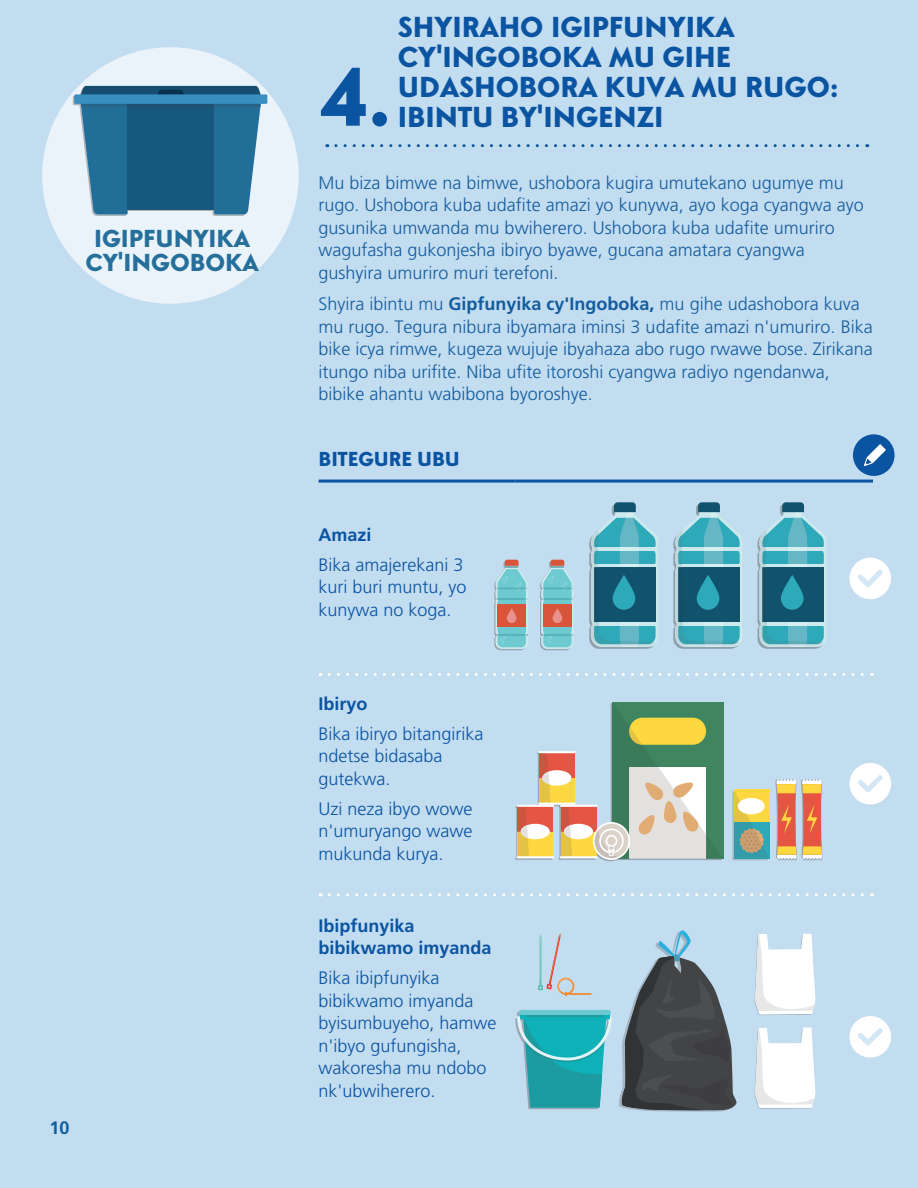
<style>
.page{position:relative;width:918px;height:1188px;background:#c2dcf0}
.page>*{position:absolute;margin:0;border:0;box-sizing:border-box;transform-origin:0 0}
.t1{font:800 85.5px "Simplo";color:#0a54a1}
.t2{font:800 30px/30px "Simplo";color:#0a54a1}
.t3{font:800 25.5px/24px "Simplo";color:#256f9a;text-align:center}
.t4{font:800 21px "Simplo";color:#0a54a1}
.t5{font:300 18px/22.5px "Frutiger LT Pro";color:#145c9d}
.t6{font:300 18px/22.5px "Frutiger LT Pro";color:#0a54a1}
.t7{font:700 18px/22.5px "Frutiger LT Pro";color:#0a54a1}
.t8{font:700 18px "Frutiger LT Pro";color:#105ea2}
.s1{font-weight:700}
</style>
<div class="page">
<svg style="left:336px;top:144px;width:532px;height:3px"></svg>
<div style="left:42px;top:47px;width:257px;height:257px;background:#eaf3fa;border-radius:50%"></div>
<svg style="left:73px;top:86px;width:193px;height:130px"></svg>
<div style="left:74px;top:94px;width:193px;height:10px;background:#3a8fc1"></div>
<hr style="left:319px;top:480px;width:196px;height:3px;background:#0a54a1">
<hr style="left:515px;top:480px;width:358px;height:3px;background:#0a54a1">
<svg style="left:589px;top:502px;width:69px;height:147px"></svg>
<svg style="left:673px;top:502px;width:69px;height:147px"></svg>
<svg style="left:757px;top:502px;width:69px;height:147px"></svg>
<svg style="left:540px;top:560px;width:33px;height:90px"></svg>
<div style="left:543px;top:605px;width:29px;height:22px;background:#d8543b"></div>
<svg style="left:553px;top:608px;width:9px;height:15px"></svg>
<svg style="left:494px;top:560px;width:34px;height:90px"></svg>
<div style="left:498px;top:605px;width:28px;height:22px;background:#d8543b"></div>
<svg style="left:507px;top:608px;width:10px;height:15px"></svg>
<svg style="left:850px;top:558px;width:41px;height:41px"></svg>
<svg style="left:732px;top:790px;width:37px;height:70px"></svg>
<div style="left:738px;top:798px;width:27px;height:16px;background:#fff;border-radius:50%"></div>
<svg style="left:515px;top:702px;width:208px;height:159px"></svg>
<svg style="left:775px;top:779px;width:47px;height:82px"></svg>
<svg style="left:850px;top:763px;width:41px;height:42px"></svg>
<svg style="left:754px;top:934px;width:62px;height:81px"></svg>
<svg style="left:754px;top:1028px;width:62px;height:81px"></svg>
<svg style="left:515px;top:930px;width:222px;height:182px"></svg>
<svg style="left:850px;top:1016px;width:41px;height:42px"></svg>
<svg style="left:853px;top:434px;width:42px;height:42px"></svg>
<svg style="left:329px;top:673px;width:544px;height:3px"></svg>
<svg style="left:329px;top:893px;width:544px;height:3px"></svg>
<p class="t3" style="left:86px;top:226px;width:175px">IGIPFUNYIKA<br>CY'INGOBOKA</p>
<p class="t8" style="left:50px;top:1117px;width:22px">10</p>
<p class="t1" style="left:321px;top:47px;width:71px">4.</p>
<p class="t2" style="left:398px;top:12px;width:442px">SHYIRAHO IGIPFUNYIKA<br>CY'INGOBOKA MU GIHE<br>UDASHOBORA KUVA MU RUGO:<br>IBINTU BY'INGENZI</p>
<p class="t5" style="left:319px;top:172px;width:547px">Mu biza bimwe na bimwe, ushobora kugira umutekano ugumye mu rugo. Ushobora kuba udafite amazi yo kunywa, ayo koga cyangwa ayo gusunika umwanda mu bwiherero. Ushobora kuba udafite umuriro wagufasha gukonjesha ibiryo byawe, gucana amatara cyangwa gushyira umuriro muri terefoni.</p>
<p class="t5" style="left:319px;top:293px;width:556px">Shyira ibintu mu <span class="s1">Gipfunyika cy'Ingoboka,</span> mu gihe udashobora kuva mu rugo. Tegura nibura ibyamara iminsi 3 udafite amazi n'umuriro. Bika bike icya rimwe, kugeza wujuje ibyahaza abo rugo rwawe bose. Zirikana itungo niba urifite. Niba ufite itoroshi cyangwa radiyo ngendanwa, bibike ahantu wabibona byoroshye.</p>
<p class="t4" style="left:319px;top:447px;width:143px">BITEGURE UBU</p>
<p class="t7" style="left:319px;top:523px;width:55px">Amazi</p>
<p class="t6" style="left:319px;top:553px;width:150px">Bika amajerekani 3 kuri buri muntu, yo kunywa no koga.</p>
<p class="t7" style="left:319px;top:692px;width:51px">Ibiryo</p>
<p class="t6" style="left:319px;top:722px;width:167px">Bika ibiryo bitangirika ndetse bidasaba gutekwa.</p>
<p class="t6" style="left:319px;top:797px;width:156px;text-align:justify">Uzi neza ibyo wowe n'umuryango wawe mukunda kurya.</p>
<p class="t7" style="left:319px;top:914px;width:175px">Ibipfunyika bibikwamo imyanda</p>
<p class="t6" style="left:319px;top:967px;width:180px">Bika ibipfunyika bibikwamo imyanda byisumbuyeho, hamwe n'ibyo gufungisha, wakoresha mu ndobo nk'ubwiherero.</p>
</div>
